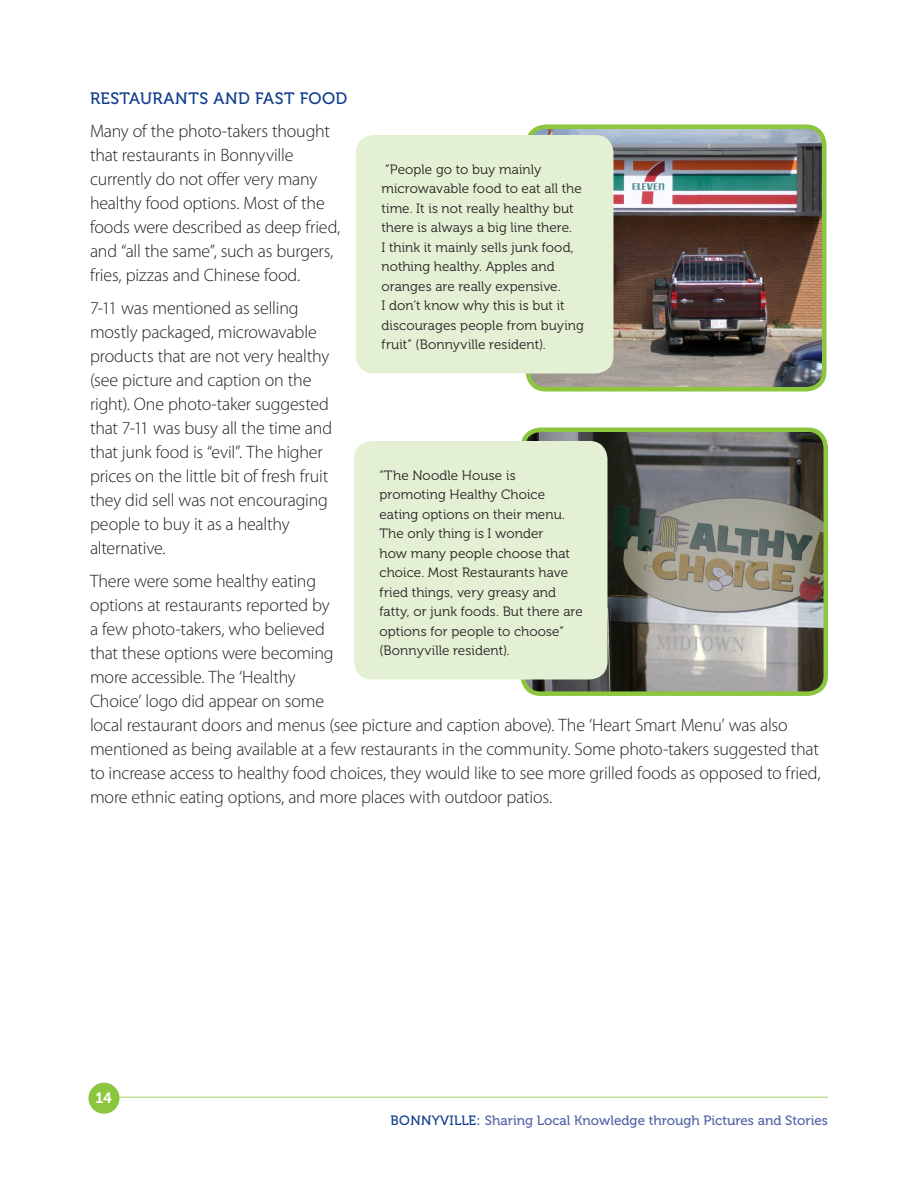
<style>
.page{position:relative;width:918px;height:1188px;background:#fff}
.page>*{position:absolute;margin:0;border:0;box-sizing:border-box;transform-origin:0 0}
.Body{font:300 18px/24px "Myriad Pro";letter-spacing:-.01em;color:#231f20}
.Sub_Title{font:16.5px "Museo 500";letter-spacing:.04em;color:#103d8c}
.t1{font:15px "Museo 700";color:#fff}
.PictureCaption{font:13.5px/19.5px "Museo 300";letter-spacing:.005em;color:#231f20}
.t2{font:13.5px "Museo 500";color:#5564a6}
.s1{color:#103d8c}
</style>
<div class="page">
<hr style="left:91px;top:1096px;width:737px;height:2px;background:#c4df9b">
<div style="left:88px;top:1083px;width:32px;height:31px;background:#8bc63e;border-radius:50%"></div>
<img style="left:528px;top:127px;width:296px;height:262px;border-radius:18px">
<div style="left:525px;top:124px;width:301px;height:268px;border:4px solid #8bc63e;border-radius:18px"></div>
<div style="left:356px;top:135px;width:258px;height:239px;background:#e4f0d4;border-radius:18px"></div>
<img style="left:523px;top:430px;width:303px;height:264px;border-radius:18px">
<div style="left:520px;top:428px;width:308px;height:268px;border:4px solid #8bc63e;border-radius:18px"></div>
<div style="left:354px;top:441px;width:254px;height:239px;background:#e4f0d4;border-radius:18px"></div>
<p class="Sub_Title" style="left:90px;top:89px;width:11px">Rest</p>
<p class="Sub_Title" style="left:129px;top:89px;width:58px">aurants</p>
<p class="Sub_Title" style="left:213px;top:89px;width:99px">and Fast Foo</p>
<p class="Sub_Title" style="left:335px;top:89px;width:13px">d</p>
<p class="Body" style="left:90px;top:118px;width:252px">Many of the photo-takers thought that restaurants in Bonnyville currently do not offer very many healthy food options. Most of the foods were described as deep fried, and “all the same”, such as burgers, fries, pizzas and Chinese food.</p>
<p class="Body" style="left:90px;top:295px;width:244px">7-11 was mentioned as selling mostly packaged, microwavable products that are not very healthy (see picture and caption on the right). One photo-taker suggested that 7-11 was busy all the time and that junk food is “evil”. The higher prices on the little bit of fresh fruit they did sell was not encouraging people to buy it as a healthy alternative.</p>
<p class="Body" style="left:90px;top:568px;width:732px">There were some healthy eating<br>options at restaurants reported by<br>a few photo-takers, who believed<br>that these options were becoming<br>more accessible. The ‘Healthy<br>Choice’ logo did appear on some<br>local restaurant doors and menus (see picture and caption above). The ‘Heart Smart Menu’ was also mentioned as being available at a few restaurants in the community. Some photo-takers suggested that to increase access to healthy food choices, they would like to see more grilled foods as opposed to fried, more ethnic eating options, and more places with outdoor patios.</p>
<p class="PictureCaption" style="left:381px;top:160px;width:204px">“People go to buy mainly microwavable food to eat all the time. It is not really healthy but there is always a big line there.<br>I think it mainly sells junk food, nothing healthy. Apples and oranges are really expensive.<br>I don’t know why this is but it discourages people from buying fruit” (Bonnyville resident).</p>
<p class="PictureCaption" style="left:380px;top:466px;width:205px">“The Noodle House is promoting Healthy Choice eating options on their menu.<br>The only thing is I wonder<br>how many people choose that choice. Most Restaurants have fried things, very greasy and fatty, or junk foods. But there are options for people to choose” (Bonnyville resident).</p>
<p class="t1" style="left:95px;top:1089px;width:18px">14</p>
<p class="t2" style="left:391px;top:1113px;width:439px"><span class="s1">BONNYVILLE:</span> Sharing Local Knowledge through Pictures and Stories</p>
</div>
